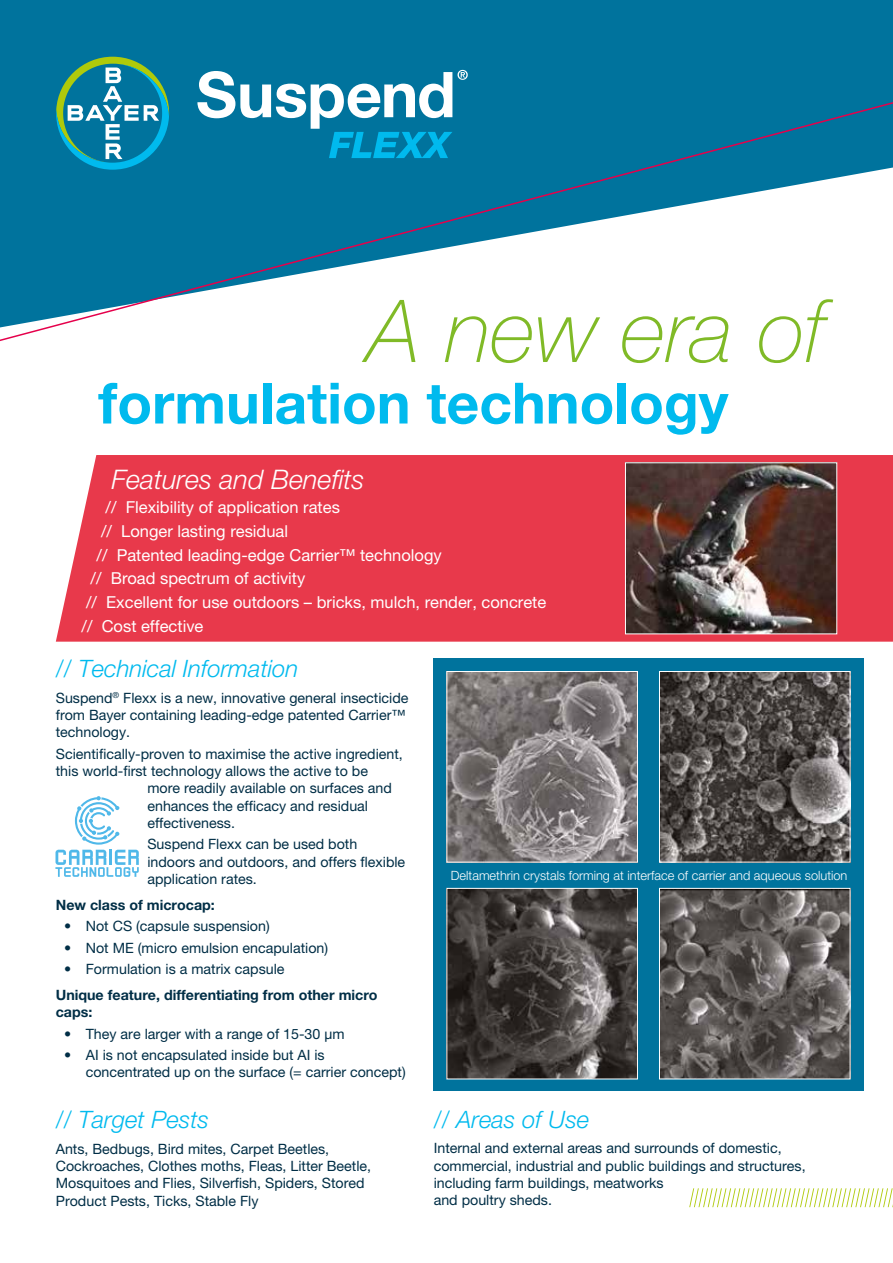
<style>
.page{position:relative;width:893px;height:1263px;background:#fff}
.page>*{position:absolute;margin:0;border:0;box-sizing:border-box;transform-origin:0 0}
.t1{font:italic 100 86.85px "Helvetica Neue";color:#80ba27}
.t2{font:700 57px "Helvetica Neue";color:#00baee}
.t3{font:italic 300 27px "Helvetica Neue";color:#fff}
.t4{font:italic 300 24px "Helvetica Neue";color:#00baee}
.t5{font:16.5px "Helvetica Neue";color:#fff}
.t6{font:14.25px/17.2px "Helvetica Neue";color:#002e46}
.t7{font:700 14.25px/17.2px "Helvetica Neue";color:#002e46}
.t8{font:300 12.75px "Helvetica Neue";color:#fff}
.s1{font-style:normal}
</style>
<div class="page">
<div style="left:56px;top:455px;width:837px;height:187px;background:#e8394b"></div>
<img style="left:627px;top:464px;width:208px;height:168px">
<div style="left:625px;top:462px;width:212px;height:172px;border:1px solid #fff"></div>
<div style="left:0;top:0;width:893px;height:76px;background:#00739d"></div>
<svg style="left:0;top:76px;width:893px;height:265px"></svg>
<svg style="left:56px;top:57px;width:113px;height:113px;background:#2b90a2"></svg>
<svg style="left:458px;top:70px;width:10px;height:10px"></svg>
<svg style="left:197px;top:71px;width:255px;height:87px"></svg>
<svg style="left:689px;top:1188px;width:204px;height:19px"></svg>
<svg style="left:55px;top:796px;width:84px;height:81px"></svg>
<div style="left:434px;top:658px;width:430px;height:433px;background:#00739d"></div>
<img style="left:448px;top:673px;width:188px;height:187px">
<div style="left:446px;top:671px;width:192px;height:191px;border:1px solid #fff"></div>
<img style="left:661px;top:673px;width:187px;height:187px">
<div style="left:659px;top:671px;width:191px;height:191px;border:1px solid #fff"></div>
<img style="left:448px;top:890px;width:188px;height:187px">
<div style="left:446px;top:888px;width:192px;height:191px;border:1px solid #fff"></div>
<img style="left:661px;top:890px;width:187px;height:187px">
<div style="left:659px;top:888px;width:191px;height:191px;border:1px solid #fff"></div>
<h1 class="t1" style="left:368px;top:283px;width:459px">A new era of</h1>
<h2 class="t2" style="left:98px;top:368px;width:631px">formulation technology</h2>
<h3 class="t3" style="left:112px;top:463px;width:255px">Features and Benefits</h3>
<p class="t5" style="left:106px;top:497px;width:236px">// Flexibility of application rates</p>
<p class="t5" style="left:101px;top:521px;width:189px">// Longer lasting residual</p>
<p class="t5" style="left:97px;top:545px;width:347px">// Patented leading-edge Carrier™ technology</p>
<p class="t5" style="left:91px;top:568px;width:216px">// Broad spectrum of activity</p>
<p class="t5" style="left:86px;top:592px;width:462px">// Excellent for use outdoors – bricks, mulch, render, concrete</p>
<p class="t5" style="left:82px;top:616px;width:123px">// Cost effective</p>
<h3 class="t4" style="left:56px;top:654px;width:244px"><span class="s1">//</span> Technical Information</h3>
<p class="t6" style="left:56px;top:689px;width:354px">Suspend<sup>®</sup> Flexx is a new, innovative general insecticide from Bayer containing leading-edge patented Carrier™ technology.</p>
<p class="t6" style="left:56px;top:745px;width:349px">Scientifically-proven to maximise the active ingredient,</p>
<p class="t6" style="left:56px;top:762px;width:314px">this world-first technology allows the active to be</p>
<p class="t6" style="left:147px;top:779px;width:246px">more readily available on surfaces and</p>
<p class="t6" style="left:147px;top:797px;width:222px">enhances the efficacy and residual</p>
<p class="t6" style="left:147px;top:814px;width:89px">effectiveness.</p>
<p class="t6" style="left:147px;top:835px;width:259px">Suspend Flexx can be used both indoors and outdoors, and offers flexible application rates.</p>
<p class="t7" style="left:56px;top:895px;width:161px">New class of microcap:</p>
<p class="t6" style="left:64px;top:917px;width:207px">• Not CS (capsule suspension)</p>
<p class="t6" style="left:64px;top:939px;width:265px">• Not ME (micro emulsion encapulation)</p>
<p class="t6" style="left:64px;top:960px;width:222px">• Formulation is a matrix capsule</p>
<p class="t7" style="left:56px;top:986px;width:323px">Unique feature, differentiating from other micro caps:</p>
<p class="t6" style="left:64px;top:1025px;width:282px">• They are larger with a range of 15-30 µm</p>
<p class="t6" style="left:86px;top:1046px;width:321px;text-indent:-21px">• AI is not encapsulated inside but AI is concentrated up on the surface (= carrier concept)</p>
<h3 class="t4" style="left:56px;top:1105px;width:155px"><span class="s1">//</span> Target Pests</h3>
<p class="t6" style="left:56px;top:1140px;width:317px">Ants, Bedbugs, Bird mites, Carpet Beetles, Cockroaches, Clothes moths, Fleas, Litter Beetle, Mosquitoes and Flies, Silverfish, Spiders, Stored Product Pests, Ticks, Stable Fly</p>
<p class="t8" style="left:451px;top:868px;width:398px">Deltamethrin crystals forming at interface of carrier and aqueous solution</p>
<h3 class="t4" style="left:434px;top:1105px;width:157px"><span class="s1">//</span> Areas of Use</h3>
<p class="t6" style="left:434px;top:1139px;width:373px">Internal and external areas and surrounds of domestic, commercial, industrial and public buildings and structures, including farm buildings, meatworks<br>and poultry sheds.</p>
</div>
